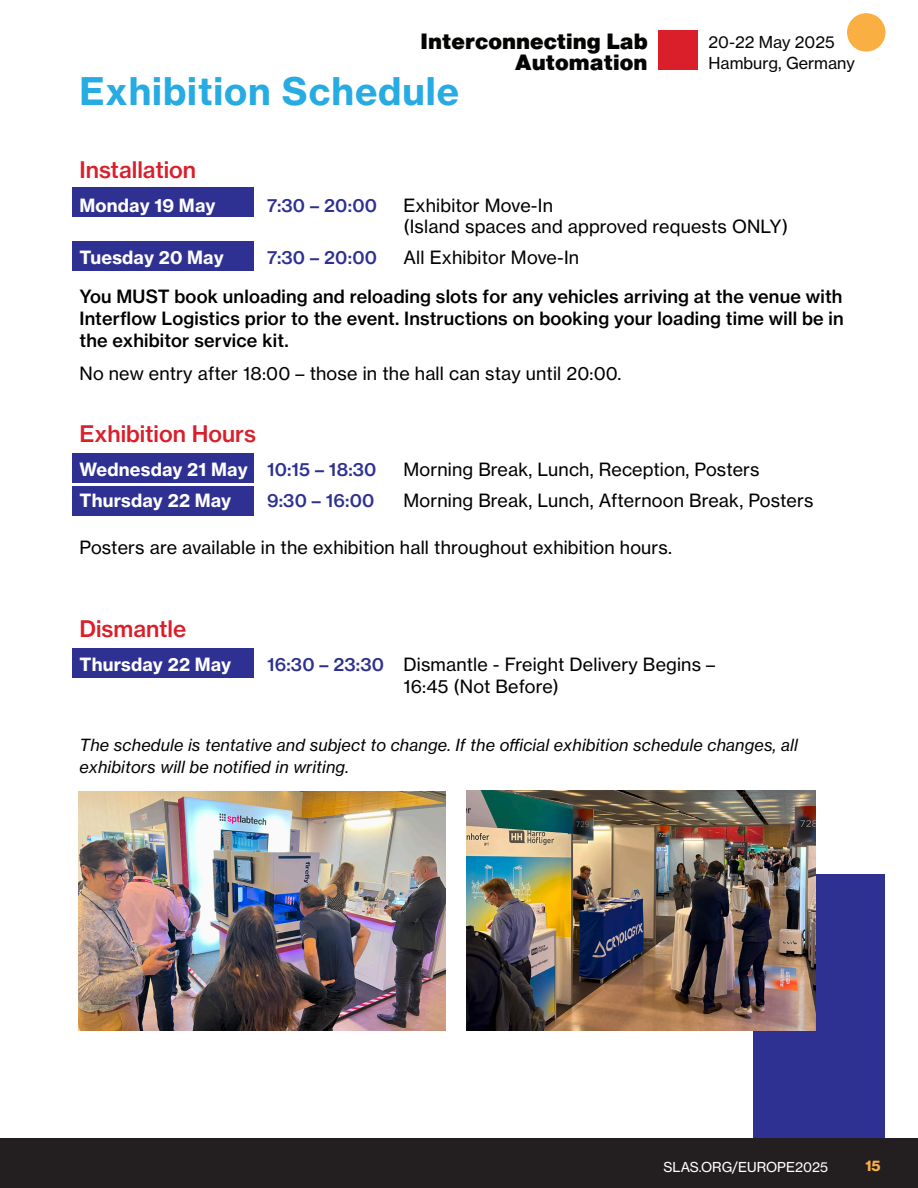
<style>
.page{position:relative;width:918px;height:1188px;background:#fff}
.page>*{position:absolute;margin:0;border:0;box-sizing:border-box;transform-origin:0 0}
.t1{font:37.5px "N Haas Grotesk TX Pro 75 Bd";letter-spacing:.025em;color:#26abe2}
.t2{font:22.5px "N Haas Grotesk TX Pro 65 Md";color:#da1f2a}
.t3{font:900 21.75px/21.1px "Helvetica Now Text";color:#050504;text-align:right}
.t4{font:18px/21.6px "N Haas Grotesk TX Pro 55 Rg";letter-spacing:.01em;color:#000}
.t5{font:18px/21.6px "N Haas Grotesk TX Pro 65 Md";letter-spacing:.01em;color:#000;text-align:justify}
.t6{font:18px "N Haas Grotesk TX Pro 75 Bd";letter-spacing:.01em;color:#fff}
.t7{font:18px "N Haas Grotesk TX Pro 65 Md";letter-spacing:.01em;color:#2e3092}
.t8{font:16.5px/21.6px "N Haas Grotesk TX Pro 56 It";letter-spacing:.01em;color:#000}
.t9{font:16.2px/21px "N Haas Grotesk TX Pro 55 Rg";color:#050504}
.t10{font:15px "N Haas Grotesk DS Pro 75 Bd";color:#fbb042}
.t11{font:13.5px "N Haas Grotesk TX Pro 55 Rg";color:#fff}
.s1{font-family:"N Haas Grotesk TX Pro 65 Md";color:#2e3092}
</style>
<div class="page">
<div style="left:0;top:1138px;width:918px;height:50px;background:#231f20"></div>
<div style="left:658px;top:30px;width:40px;height:40px;background:#da1f2a"></div>
<div style="left:847px;top:13px;width:38px;height:39px;background:#faaf42;border-radius:50%"></div>
<div style="left:753px;top:874px;width:132px;height:264px;background:#2e3092"></div>
<div style="left:72px;top:242px;width:182px;height:30px;background:#2e3092"></div>
<div style="left:72px;top:188px;width:182px;height:30px;background:#2e3092"></div>
<div style="left:72px;top:453px;width:182px;height:30px;background:#2e3092"></div>
<div style="left:72px;top:486px;width:182px;height:30px;background:#2e3092"></div>
<div style="left:72px;top:648px;width:182px;height:30px;background:#2e3092"></div>
<img style="left:78px;top:791px;width:367px;height:240px">
<img style="left:466px;top:791px;width:350px;height:240px">
<p class="t3" style="left:421px;top:30px;width:229px">Interconnecting Lab<br>Automation</p>
<p class="t1" style="left:80px;top:68px;width:381px">Exhibition Schedule</p>
<p class="t9" style="left:709px;top:31px;width:148px">20-22 May 2025<br>Hamburg, Germany</p>
<p class="t2" style="left:80px;top:156px;width:118px">Installation</p>
<p class="t6" style="left:80px;top:194px;width:138px">Monday 19 May</p>
<p class="t7" style="left:267px;top:194px;width:112px">7:30 – 20:00</p>
<p class="t4" style="left:403px;top:194px;width:386px">Exhibitor Move-In<br>(Island spaces and approved requests ONLY)</p>
<p class="t6" style="left:80px;top:246px;width:146px">Tuesday 20 May</p>
<p class="t7" style="left:267px;top:246px;width:112px">7:30 – 20:00</p>
<p class="t4" style="left:403px;top:246px;width:177px">All Exhibitor Move-In</p>
<p class="t5" style="left:80px;top:286px;width:766px">You MUST book unloading and reloading slots for any vehicles arriving at the venue with Interflow Logistics prior to the event. Instructions on booking your loading time will be in the exhibitor service kit.</p>
<p class="t4" style="left:80px;top:363px;width:544px">No new entry after 18:00 – those in the hall can stay until 20:00.</p>
<p class="t2" style="left:80px;top:420px;width:178px">Exhibition Hours</p>
<p class="t6" style="left:80px;top:458px;width:299px">Wednesday 21 May <span class="s1">10:15 – 18:30</span></p>
<p class="t4" style="left:403px;top:459px;width:358px">Morning Break, Lunch, Reception, Posters</p>
<p class="t6" style="left:80px;top:489px;width:153px">Thursday 22 May</p>
<p class="t7" style="left:267px;top:489px;width:109px">9:30 – 16:00</p>
<p class="t4" style="left:403px;top:489px;width:412px">Morning Break, Lunch, Afternoon Break, Posters</p>
<p class="t4" style="left:80px;top:536px;width:594px">Posters are available in the exhibition hall throughout exhibition hours.</p>
<p class="t2" style="left:80px;top:615px;width:108px">Dismantle</p>
<p class="t6" style="left:80px;top:653px;width:153px">Thursday 22 May</p>
<p class="t4" style="left:404px;top:654px;width:313px;text-indent:-136px"><span class="s1">16:30 – 23:30</span> Dismantle - Freight Delivery Begins –<br>16:45 (Not Before)</p>
<p class="t8" style="left:80px;top:735px;width:720px">The schedule is tentative and subject to change. If the official exhibition schedule changes, all exhibitors will be notified in writing.</p>
<p class="t11" style="left:664px;top:1158px;width:166px">SLAS.ORG/EUROPE2025</p>
<p class="t10" style="left:865px;top:1157px;width:17px">15</p>
</div>
